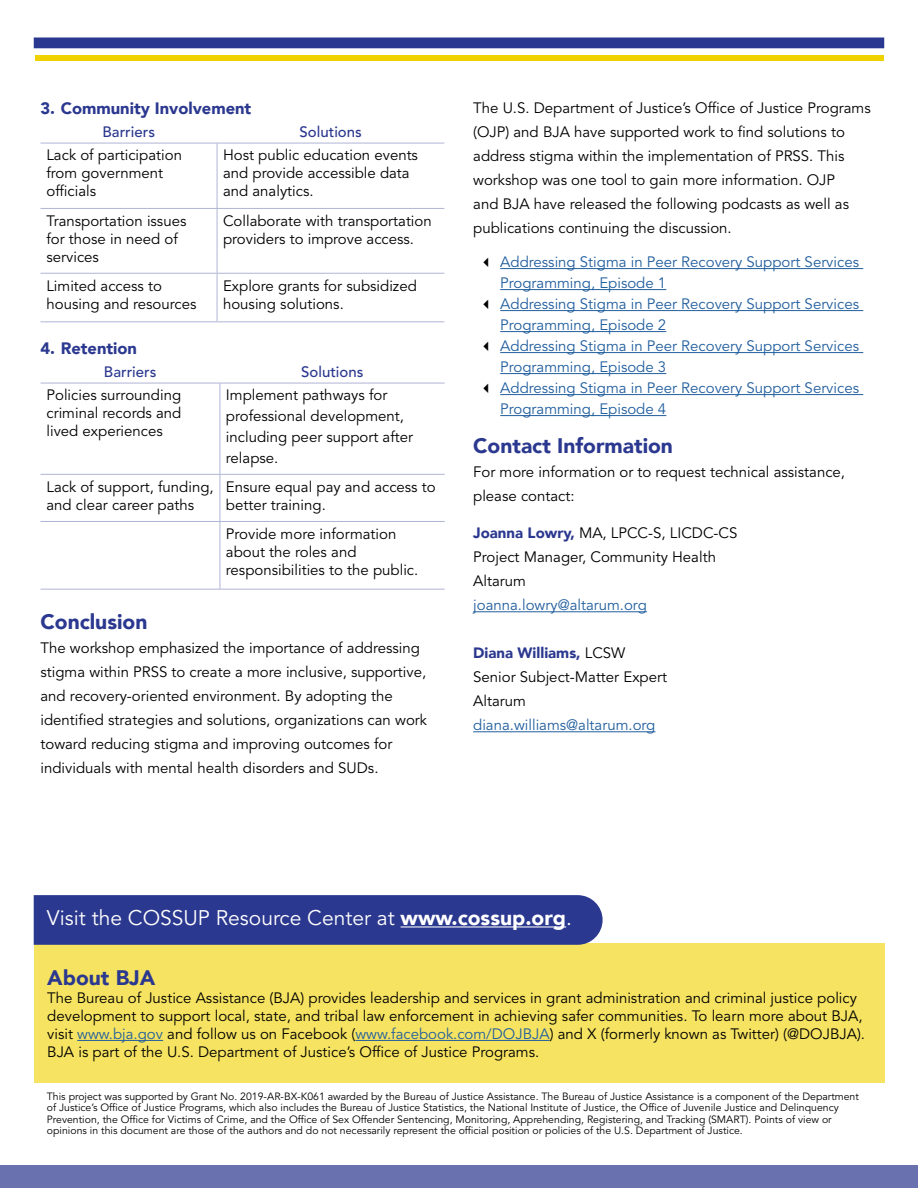
<style>
.page{position:relative;width:918px;height:1188px;background:#fff}
.page>*{position:absolute;margin:0;border:0;box-sizing:border-box;transform-origin:0 0}
.t1{font:21px "Avenir LT Std";color:#fff}
.t2{font:900 21px "Avenir LT";color:#2b388f}
.t3{font:900 16.5px "Avenir LT";color:#2b388f}
.t4{font:15px/18px "Avenir LT Std";color:#000}
.t5{font:15px/21px "Avenir LT Std";color:#215e9e}
.t6{font:500 15px "Avenir LT Std";color:#2b388f}
.t7{font:900 15px "Avenir LT";color:#2b388f}
.t8{font:10.5px/11.4px "Avenir LT Std";color:#000}
.s1{font-family:"Avenir LT";font-weight:900;color:#2b388f}
.s2{font-family:"Avenir LT Std";font-weight:400;color:#000}
.s3{font-family:"Avenir LT";font-weight:900}
.s4{color:#215e9e}
</style>
<div class="page">
<div style="left:34px;top:38px;width:850px;height:10px;background:#2b388f"></div>
<div style="left:35px;top:55px;width:849px;height:5px;background:#f0d200"></div>
<hr style="left:40px;top:143px;width:177px;height:1px;background:#b0b5d5">
<hr style="left:217px;top:143px;width:227px;height:1px;background:#b0b5d5">
<hr style="left:217px;top:143px;width:1px;height:65px;background:#b0b5d5">
<hr style="left:40px;top:208px;width:177px;height:1px;background:#b0b5d5">
<hr style="left:217px;top:208px;width:227px;height:1px;background:#b0b5d5">
<hr style="left:217px;top:209px;width:1px;height:64px;background:#b0b5d5">
<hr style="left:40px;top:273px;width:177px;height:1px;background:#b0b5d5">
<hr style="left:217px;top:273px;width:227px;height:1px;background:#b0b5d5">
<hr style="left:217px;top:274px;width:1px;height:47px;background:#b0b5d5">
<hr style="left:40px;top:321px;width:177px;height:1px;background:#b0b5d5">
<hr style="left:217px;top:321px;width:227px;height:1px;background:#b0b5d5">
<hr style="left:40px;top:383px;width:180px;height:1px;background:#b0b5d5">
<hr style="left:220px;top:383px;width:225px;height:1px;background:#b0b5d5">
<hr style="left:220px;top:383px;width:1px;height:91px;background:#b0b5d5">
<hr style="left:40px;top:474px;width:180px;height:1px;background:#b0b5d5">
<hr style="left:220px;top:474px;width:225px;height:1px;background:#b0b5d5">
<hr style="left:220px;top:475px;width:1px;height:46px;background:#b0b5d5">
<hr style="left:40px;top:521px;width:180px;height:1px;background:#b0b5d5">
<hr style="left:220px;top:521px;width:225px;height:1px;background:#b0b5d5">
<hr style="left:220px;top:522px;width:1px;height:67px;background:#b0b5d5">
<hr style="left:40px;top:589px;width:180px;height:1px;background:#b0b5d5">
<hr style="left:220px;top:589px;width:225px;height:1px;background:#b0b5d5">
<div style="left:34px;top:943px;width:850px;height:140px;background:#f6e361"></div>
<hr style="left:77px;top:1040px;width:86px;height:1px;background:#215e9e">
<hr style="left:355px;top:1040px;width:195px;height:1px;background:#215e9e">
<div style="left:34px;top:895px;width:569px;height:50px;background:#2b388f"></div>
<hr style="left:401px;top:926px;width:165px;height:1px;background:#fff">
<hr style="left:500px;top:268px;width:363px;height:1px;background:#215e9e">
<hr style="left:500px;top:289px;width:166px;height:1px;background:#215e9e">
<hr style="left:500px;top:310px;width:363px;height:1px;background:#215e9e">
<hr style="left:500px;top:331px;width:166px;height:1px;background:#215e9e">
<hr style="left:500px;top:352px;width:363px;height:1px;background:#215e9e">
<hr style="left:500px;top:373px;width:166px;height:1px;background:#215e9e">
<hr style="left:500px;top:394px;width:363px;height:1px;background:#215e9e">
<hr style="left:500px;top:415px;width:166px;height:1px;background:#215e9e">
<hr style="left:473px;top:611px;width:174px;height:1px;background:#215e9e">
<hr style="left:473px;top:731px;width:182px;height:1px;background:#215e9e">
<div style="left:0;top:1165px;width:918px;height:22px;background:#6972af"></div>
<p class="t3" style="left:40px;top:98px;width:212px">3. Community Involvement</p>
<p class="t6" style="left:103px;top:123px;width:54px">Barriers</p>
<p class="t6" style="left:300px;top:123px;width:64px">Solutions</p>
<p class="t4" style="left:46px;top:147px;width:137px">Lack of participation from government officials</p>
<p class="t4" style="left:223px;top:147px;width:196px">Host public education events and provide accessible data and analytics.</p>
<p class="t4" style="left:46px;top:212px;width:141px">Transportation issues for those in need of services</p>
<p class="t4" style="left:223px;top:212px;width:210px">Collaborate with transportation providers to improve access.</p>
<p class="t4" style="left:46px;top:277px;width:152px">Limited access to housing and resources</p>
<p class="t4" style="left:223px;top:277px;width:195px">Explore grants for subsidized housing solutions.</p>
<p class="t3" style="left:40px;top:338px;width:98px">4. Retention</p>
<p class="t6" style="left:104px;top:363px;width:54px">Barriers</p>
<p class="t6" style="left:301px;top:363px;width:64px">Solutions</p>
<p class="t4" style="left:47px;top:387px;width:136px;text-align:justify">Policies surrounding criminal records and lived experiences</p>
<p class="t4" style="left:226px;top:385px;width:189px;line-height:21px">Implement pathways for professional development, including peer support after relapse.</p>
<p class="t4" style="left:47px;top:478px;width:169px">Lack of support, funding, and clear career paths</p>
<p class="t4" style="left:226px;top:478px;width:211px">Ensure equal pay and access to better training.</p>
<p class="t4" style="left:226px;top:525px;width:194px">Provide more information about the roles and responsibilities to the public.</p>
<h1 class="t2" style="left:40px;top:609px;width:108px">Conclusion</h1>
<p class="t4" style="left:40px;top:636px;width:388px;line-height:24px">The workshop emphasized the importance of addressing stigma within PRSS to create a more inclusive, supportive, and recovery-oriented environment. By adopting the identified strategies and solutions, organizations can work toward reducing stigma and improving outcomes for individuals with mental health disorders and SUDs.</p>
<p class="t4" style="left:473px;top:96px;width:399px;line-height:24px">The U.S. Department of Justice’s Office of Justice Programs (OJP) and BJA have supported work to find solutions to address stigma within the implementation of PRSS. This workshop was one tool to gain more information. OJP<br>and BJA have released the following podcasts as well as publications continuing the discussion.</p>
<p class="t5" style="left:500px;top:252px;width:360px">Addressing Stigma in Peer Recovery Support Services Programming, Episode 1<br>Addressing Stigma in Peer Recovery Support Services Programming, Episode 2<br>Addressing Stigma in Peer Recovery Support Services Programming, Episode 3<br>Addressing Stigma in Peer Recovery Support Services Programming, Episode 4</p>
<h1 class="t2" style="left:473px;top:433px;width:201px">Contact Information</h1>
<p class="t4" style="left:473px;top:460px;width:373px;line-height:24px">For more information or to request technical assistance, please contact:</p>
<p class="t4" style="left:473px;top:522px;width:266px;line-height:24px"><span class="s1">Joanna Lowry,</span> MA, LPCC-S, LICDC-CS<br>Project Manager, Community Health<br>Altarum</p>
<p class="t5" style="left:473px;top:595px;width:175px">joanna.lowry@altarum.org</p>
<p class="t7" style="left:473px;top:644px;width:154px">Diana Williams, <span class="s2">LCSW</span></p>
<p class="t4" style="left:473px;top:666px;width:195px;line-height:24px">Senior Subject-Matter Expert<br>Altarum</p>
<p class="t5" style="left:473px;top:715px;width:184px">diana.williams@altarum.org</p>
<h1 class="t1" style="left:47px;top:906px;width:527px">Visit the COSSUP Resource Center at <span class="s3">www.cossup.org</span>.</h1>
<h1 class="t2" style="left:47px;top:965px;width:110px">About BJA</h1>
<p class="t4" style="left:47px;top:989px;width:819px">The Bureau of Justice Assistance (BJA) provides leadership and services in grant administration and criminal justice policy development to support local, state, and tribal law enforcement in achieving safer communities. To learn more about BJA, visit <span class="s4">www.bja.gov</span> and follow us on Facebook (<span class="s4">www.facebook.com/DOJBJA</span>) and X (formerly known as Twitter) (@DOJBJA).<br>BJA is part of the U.S. Department of Justice’s Office of Justice Programs.</p>
<p class="t8" style="left:47px;top:1091px;width:814px">This project was supported by Grant No. 2019-AR-BX-K061 awarded by the Bureau of Justice Assistance. The Bureau of Justice Assistance is a component of the Department of Justice’s Office of Justice Programs, which also includes the Bureau of Justice Statistics, the National Institute of Justice, the Office of Juvenile Justice and Delinquency Prevention, the Office for Victims of Crime, and the Office of Sex Offender Sentencing, Monitoring, Apprehending, Registering, and Tracking (SMART). Points of view or opinions in this document are those of the authors and do not necessarily represent the official position or policies of the U.S. Department of Justice.</p>
</div>
